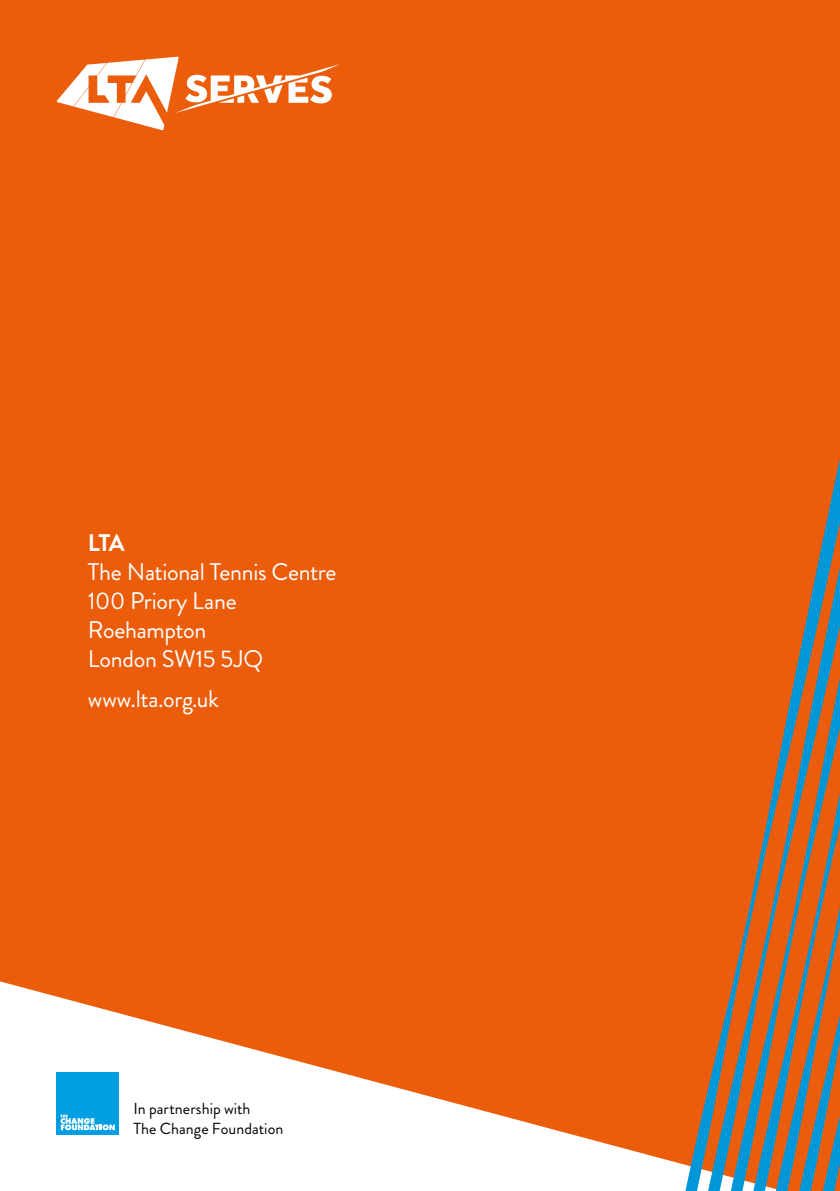
<style>
.page{position:relative;width:840px;height:1191px;background:#fff}
.page>*{position:absolute;margin:0;border:0;box-sizing:border-box;transform-origin:0 0}
.t1{font:24px/28.8px "Brandon Grotesque";letter-spacing:-.015em;color:#fff}
.t2{font:700 24px "Brandon Grotesque";color:#fff}
.t3{font:16px/20px "Brandon Grotesque";letter-spacing:.005em;color:#000}
</style>
<div class="page">
<div style="left:0;top:0;width:839px;height:1191px;background:#eb5d0b"></div>
<svg style="left:0;top:981px;width:665px;height:210px;fill:#fff"></svg>
<svg style="left:678px;top:1124px;width:22px;height:67px"></svg>
<svg style="left:700px;top:1034px;width:21px;height:157px"></svg>
<svg style="left:721px;top:938px;width:22px;height:253px"></svg>
<svg style="left:743px;top:831px;width:22px;height:360px"></svg>
<svg style="left:765px;top:712px;width:23px;height:479px"></svg>
<svg style="left:788px;top:593px;width:24px;height:598px"></svg>
<svg style="left:812px;top:463px;width:27px;height:728px"></svg>
<div style="left:57px;top:1072px;width:62px;height:62px;background:#009fe3"></div>
<svg style="left:60px;top:1114px;width:55px;height:16px"></svg>
<svg style="left:57px;top:57px;width:283px;height:73px"></svg>
<p class="t2" style="left:88px;top:526px;width:38px">LTA</p>
<p class="t1" style="left:88px;top:558px;width:250px">The National Tennis Centre<br>100 Priory Lane<br>Roehampton<br>London SW15 5JQ</p>
<p class="t1" style="left:88px;top:685px;width:132px">www.lta.org.uk</p>
<p class="t3" style="left:133px;top:1099px;width:151px">In partnership with<br>The Change Foundation</p>
</div>
